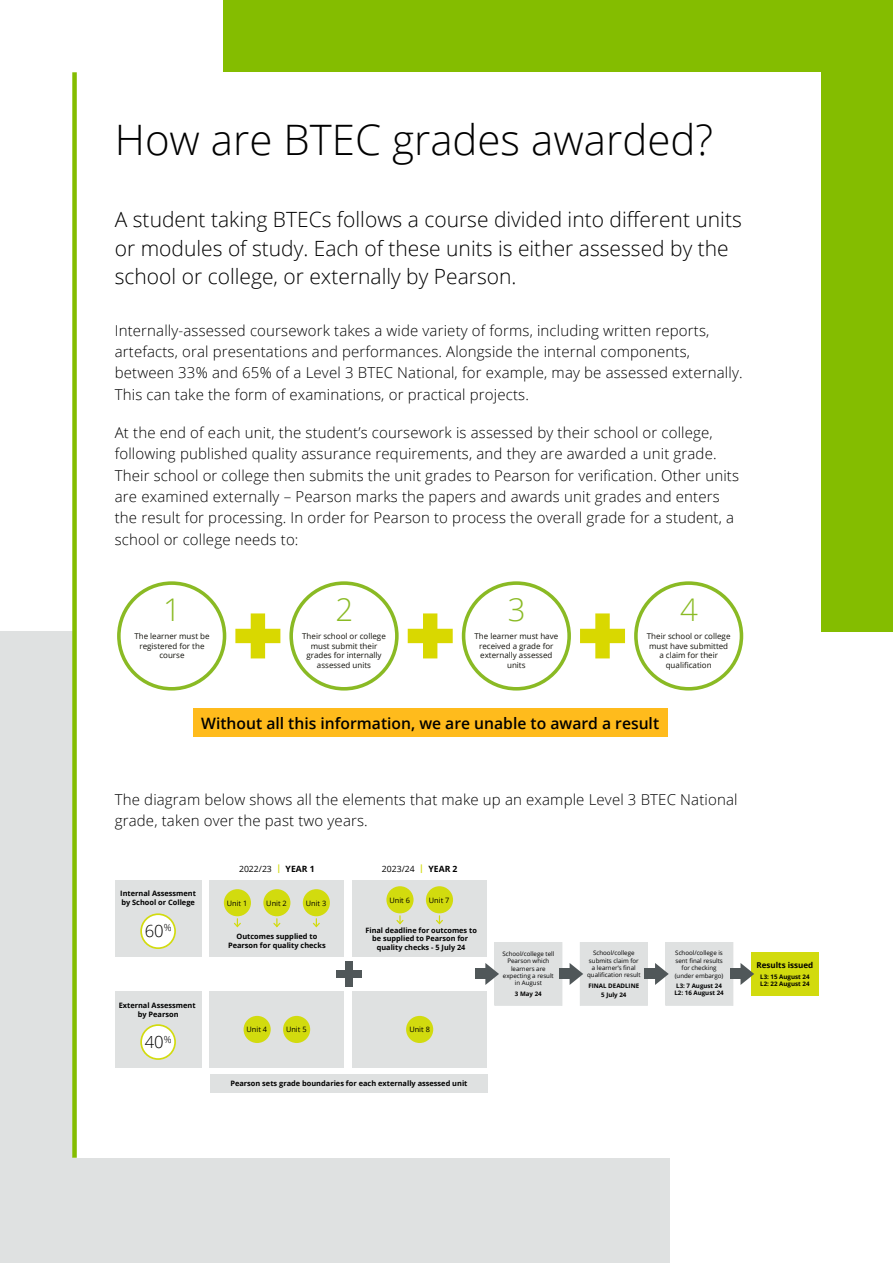
<style>
.page{position:relative;width:893px;height:1263px;background:#fff}
.page>*{position:absolute;margin:0;border:0;box-sizing:border-box;transform-origin:0 0}
.t1{font:300 42px "Open Sans";color:#000}
.t2{font:300 31.2px "Open Sans";color:#8aba24}
.Hero_Paragraph{font:300 21px/28.8px "Open Sans";color:#000}
.t3{font:300 16.65px "Open Sans";color:#000}
.Body_text{font:600 15.75px "Open Sans";color:#000}
.Body_Text{font:300 15px/21.3px "Open Sans";letter-spacing:.01em;color:#000}
.t4{font:8.7px "Open Sans";color:#000}
.t5{font:7.95px/9.6px "Open Sans";color:#12110b;text-align:center}
.t6{font:700 7.95px "Open Sans";color:#000}
.t7{font:700 7.35px/8.9px "Open Sans";color:#000;text-align:center}
.t8{font:7.35px "Open Sans";color:#000}
.t9{font:6.15px/7.4px "Open Sans";color:#000;text-align:center}
.t10{font:700 6.15px/7.4px "Open Sans";color:#000}
.s1{font-weight:700;color:#d2db0e}
.s2{font-weight:700}
</style>
<div class="page">
<div style="left:0;top:631px;width:670px;height:632px;background:#dfe1e1"></div>
<div style="left:223px;top:0;width:670px;height:631px;background:#84bd00"></div>
<div style="left:73px;top:72px;width:748px;height:1086px;background:#fff"></div>
<div style="left:72px;top:72px;width:5px;height:1086px;background:#84bd00"></div>
<div style="left:115px;top:880px;width:86px;height:77px;background:#dfe1e1"></div>
<div style="left:141px;top:914px;width:34px;height:34px;background:#fff;border-radius:50%"></div>
<div style="left:140px;top:913px;width:36px;height:36px;border:2px solid #d2db0e;border-radius:50%"></div>
<div style="left:751px;top:952px;width:68px;height:43px;background:#d2db0e"></div>
<div style="left:580px;top:942px;width:67px;height:63px;background:#dfe1e1"></div>
<div style="left:580px;top:942px;width:68px;height:64px;border:1px solid #dfe1e1"></div>
<div style="left:495px;top:942px;width:67px;height:63px;background:#dfe1e1"></div>
<div style="left:494px;top:942px;width:68px;height:64px;border:1px solid #dfe1e1"></div>
<div style="left:666px;top:942px;width:67px;height:63px;background:#dfe1e1"></div>
<div style="left:665px;top:942px;width:68px;height:64px;border:1px solid #dfe1e1"></div>
<div style="left:115px;top:991px;width:86px;height:77px;background:#dfe1e1"></div>
<div style="left:141px;top:1025px;width:34px;height:34px;background:#fff;border-radius:50%"></div>
<div style="left:140px;top:1024px;width:36px;height:36px;border:2px solid #d2db0e;border-radius:50%"></div>
<div style="left:210px;top:880px;width:134px;height:77px;background:#dfe1e1"></div>
<div style="left:224px;top:889px;width:27px;height:27px;background:#d2db0e;border-radius:50%"></div>
<svg style="left:234px;top:919px;width:7px;height:9px"></svg>
<div style="left:263px;top:889px;width:27px;height:27px;background:#d2db0e;border-radius:50%"></div>
<svg style="left:273px;top:919px;width:8px;height:9px"></svg>
<div style="left:303px;top:889px;width:27px;height:27px;background:#d2db0e;border-radius:50%"></div>
<svg style="left:312px;top:919px;width:8px;height:9px"></svg>
<div style="left:353px;top:880px;width:134px;height:77px;background:#dfe1e1"></div>
<div style="left:386px;top:886px;width:28px;height:27px;background:#d2db0e;border-radius:50%"></div>
<svg style="left:396px;top:916px;width:8px;height:9px"></svg>
<div style="left:426px;top:886px;width:27px;height:27px;background:#d2db0e;border-radius:50%"></div>
<svg style="left:436px;top:916px;width:7px;height:9px"></svg>
<div style="left:559px;top:968px;width:15px;height:11px;background:#505759"></div>
<svg style="left:570px;top:963px;width:13px;height:22px"></svg>
<div style="left:644px;top:968px;width:15px;height:11px;background:#505759"></div>
<svg style="left:655px;top:963px;width:14px;height:22px"></svg>
<div style="left:210px;top:991px;width:134px;height:77px;background:#dfe1e1"></div>
<div style="left:283px;top:1016px;width:27px;height:27px;background:#d2db0e;border-radius:50%"></div>
<div style="left:244px;top:1016px;width:27px;height:27px;background:#d2db0e;border-radius:50%"></div>
<div style="left:352px;top:991px;width:135px;height:77px;background:#dfe1e1"></div>
<div style="left:406px;top:1016px;width:27px;height:27px;background:#d2db0e;border-radius:50%"></div>
<div style="left:336px;top:970px;width:26px;height:8px;background:#505759"></div>
<div style="left:345px;top:961px;width:8px;height:26px;background:#505759"></div>
<div style="left:210px;top:1074px;width:278px;height:18px;background:#dfe1e1"></div>
<div style="left:475px;top:968px;width:14px;height:11px;background:#505759"></div>
<svg style="left:485px;top:963px;width:14px;height:22px"></svg>
<div style="left:730px;top:968px;width:14px;height:11px;background:#505759"></div>
<svg style="left:740px;top:963px;width:14px;height:22px"></svg>
<div style="left:117px;top:581px;width:109px;height:109px;border:4px solid #8aba24;border-radius:50%"></div>
<svg style="left:235px;top:613px;width:45px;height:45px"></svg>
<div style="left:289px;top:581px;width:110px;height:109px;border:4px solid #8aba24;border-radius:50%"></div>
<svg style="left:408px;top:613px;width:45px;height:45px"></svg>
<div style="left:462px;top:581px;width:109px;height:109px;border:4px solid #8aba24;border-radius:50%"></div>
<div style="left:634px;top:581px;width:109px;height:109px;border:4px solid #8aba24;border-radius:50%"></div>
<svg style="left:580px;top:613px;width:45px;height:45px"></svg>
<div style="left:193px;top:708px;width:474px;height:29px;background:#ffbb1c"></div>
<p class="t1" style="left:115px;top:111px;width:600px">How are BTEC grades awarded?</p>
<p class="Hero_Paragraph" style="left:115px;top:204px;width:629px">A student taking BTECs follows a course divided into different units or modules of study. Each of these units is either assessed by the school or college, or externally by Pearson.</p>
<p class="Body_Text" style="left:115px;top:319px;width:629px">Internally-assessed coursework takes a wide variety of forms, including written reports, artefacts, oral presentations and performances. Alongside the internal components, between 33% and 65% of a Level 3 BTEC National, for example, may be assessed externally.<br>This can take the form of examinations, or practical projects.</p>
<p class="Body_Text" style="left:115px;top:421px;width:626px">At the end of each unit, the student’s coursework is assessed by their school or college, following published quality assurance requirements, and they are awarded a unit grade.<br>Their school or college then submits the unit grades to Pearson for verification. Other units are examined externally – Pearson marks the papers and awards unit grades and enters the result for processing. In order for Pearson to process the overall grade for a student, a school or college needs to:</p>
<p class="t2" style="left:163px;top:588px;width:19px">1</p>
<p class="t5" style="left:134px;top:631px;width:77px">The learner must be registered for the course</p>
<p class="t2" style="left:335px;top:588px;width:19px">2</p>
<p class="t2" style="left:508px;top:588px;width:19px">3</p>
<p class="t2" style="left:680px;top:588px;width:19px">4</p>
<p class="t5" style="left:302px;top:631px;width:85px">Their school or college must submit their grades for internally assessed units</p>
<p class="t5" style="left:474px;top:631px;width:85px">The learner must have received a grade for externally assessed units</p>
<p class="t5" style="left:647px;top:631px;width:85px">Their school or college must have submitted a claim for their qualification</p>
<p class="Body_text" style="left:201px;top:712px;width:459px">Without all this information, we are unable to award a result</p>
<p class="Body_Text" style="left:115px;top:788px;width:624px">The diagram below shows all the elements that make up an example Level 3 BTEC National grade, taken over the past two years.</p>
<p class="t7" style="left:120px;top:889px;width:77px;text-align:left">Internal Assessment by School or College</p>
<p class="t3" style="left:145px;top:919px;width:28px">60<sup>%</sup></p>
<p class="t7" style="left:119px;top:1001px;width:78px">External Assessment by Pearson</p>
<p class="t3" style="left:145px;top:1031px;width:28px">40<sup>%</sup></p>
<p class="t4" style="left:239px;top:863px;width:77px">2022/23 <span class="s1">|</span> <span class="s2">YEAR 1</span></p>
<p class="t4" style="left:382px;top:863px;width:77px">2023/24 <span class="s1">|</span> <span class="s2">YEAR 2</span></p>
<p class="t8" style="left:227px;top:898px;width:22px">Unit 1</p>
<p class="t8" style="left:266px;top:898px;width:22px">Unit 2</p>
<p class="t8" style="left:306px;top:898px;width:22px">Unit 3</p>
<p class="t8" style="left:389px;top:895px;width:22px">Unit 6</p>
<p class="t8" style="left:429px;top:895px;width:22px">Unit 7</p>
<p class="t7" style="left:228px;top:931px;width:99px">Outcomes supplied to<br>Pearson for quality checks</p>
<p class="t7" style="left:365px;top:926px;width:113px;line-height:8.4px">Final deadline for outcomes to be supplied to Pearson for quality checks - 5 July 24</p>
<p class="t8" style="left:247px;top:1024px;width:22px">Unit 4</p>
<p class="t8" style="left:286px;top:1024px;width:22px">Unit 5</p>
<p class="t8" style="left:409px;top:1024px;width:22px">Unit 8</p>
<p class="t7" style="left:230px;top:1078px;width:239px">Pearson sets grade boundaries for each externally assessed unit</p>
<p class="t9" style="left:502px;top:950px;width:53px">School/college tell<br>Pearson which learners are expecting a result in August</p>
<p class="t10" style="left:515px;top:990px;width:28px">3 May 24</p>
<p class="t9" style="left:587px;top:949px;width:55px">School/college submits claim for a learner’s final qualification result</p>
<p class="t10" style="left:588px;top:981px;width:52px;line-height:9.3px;text-align:center">FINAL DEADLINE<br>5 July 24</p>
<p class="t9" style="left:675px;top:949px;width:50px">School/college is sent final results for checking (under embargo)</p>
<p class="t10" style="left:674px;top:982px;width:51px">L3: 7 August 24<br>L2: 16 August 24</p>
<p class="t6" style="left:756px;top:960px;width:58px">Results issued</p>
<p class="t10" style="left:760px;top:973px;width:51px">L3: 15 August 24<br>L2: 22 August 24</p>
</div>
